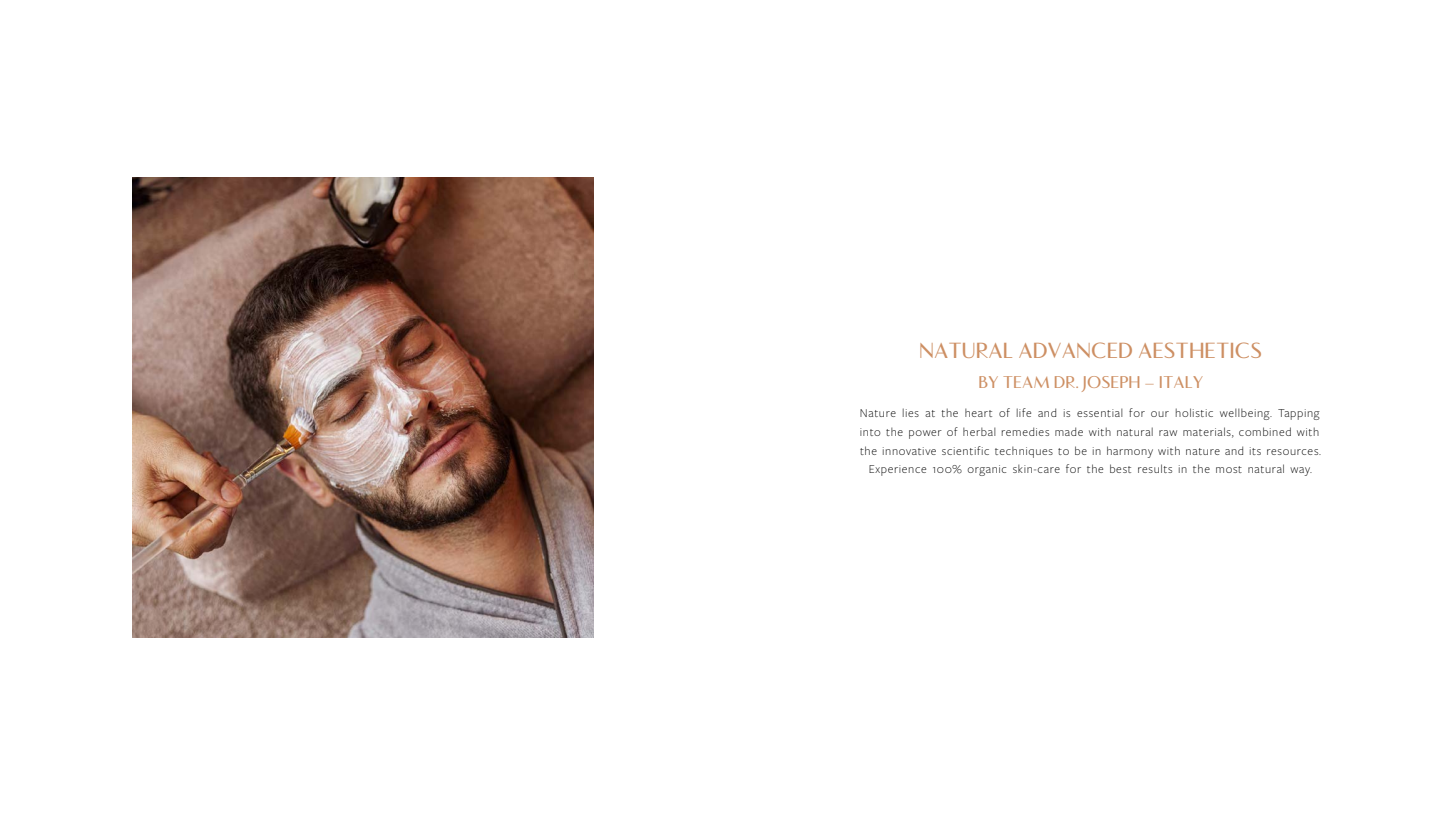
<style>
.page{position:relative;width:1453px;height:815px;background:#fff}
.page>*{position:absolute;margin:0;border:0;box-sizing:border-box;transform-origin:0 0}
.t1{font:900 22.5px "Vanitas";color:#cd8f63}
.t2{font:900 17.5px "Vanitas";color:#cd8f63}
.t3{font:300 12.5px/18.8px "Freight Sans Pro";letter-spacing:.05em;color:#000;text-align:center}
</style>
<div class="page">
<img style="left:133px;top:177px;width:461px;height:461px">
<h1 class="t1" style="left:919px;top:337px;width:344px">NATURAL ADVANCED AESTHETICS</h1>
<h2 class="t2" style="left:978px;top:371px;width:226px">BY TEAM DR. JOSEPH – ITALY</h2>
<p class="t3" style="left:860px;top:403px;width:463px">Nature lies at the heart of life and is essential for our holistic wellbeing. Tapping into the power of herbal remedies made with natural raw materials, combined with the innovative scientific techniques to be in harmony with nature and its resources.<br>Experience 100% organic skin-care for the best results in the most natural way.</p>
</div>
